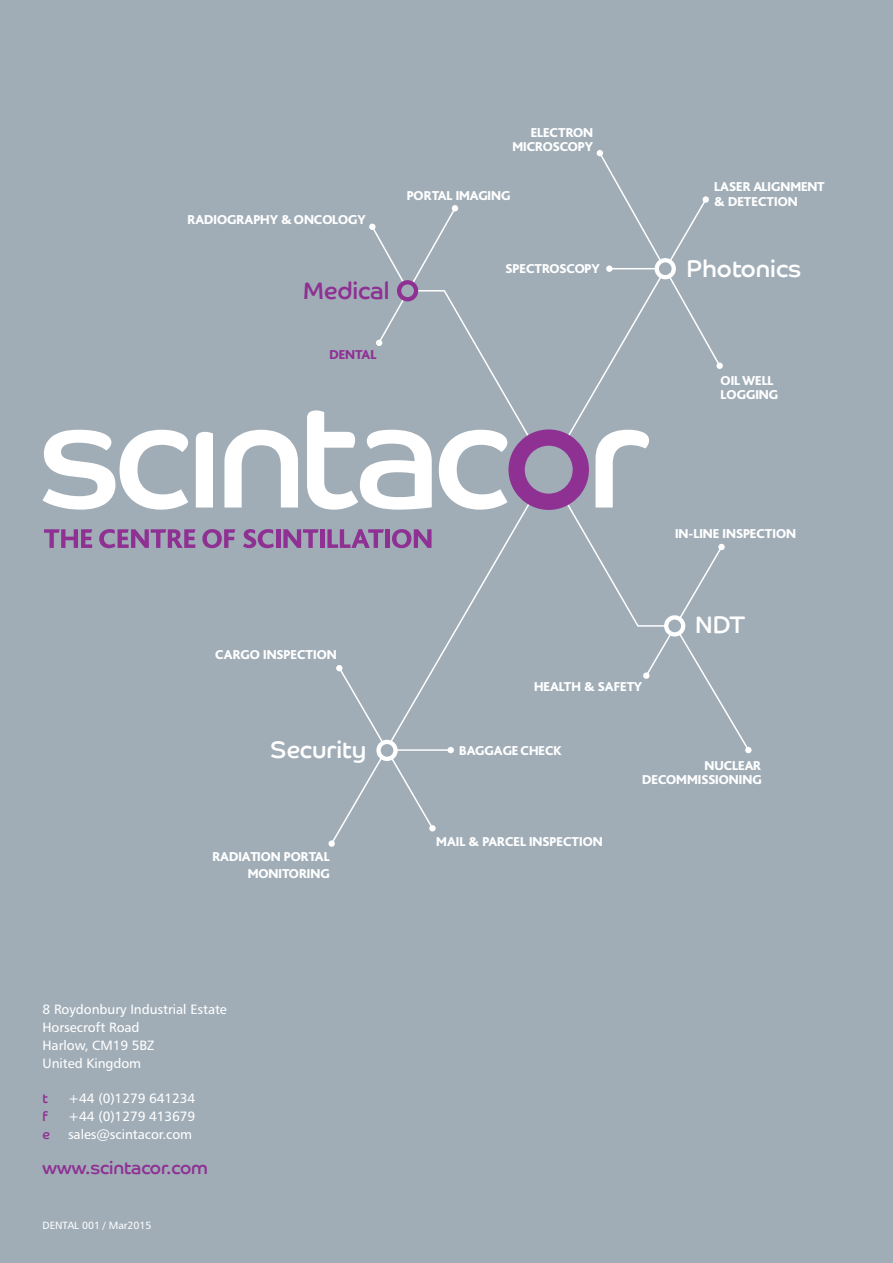
<style>
.page{position:relative;width:893px;height:1263px;background:#a0adb7}
.page>*{position:absolute;margin:0;border:0;box-sizing:border-box;transform-origin:0 0}
.t1{font:24px "Co Headline";color:#fff}
.t2{font:24px "Co Headline";color:#8e3193}
.t3{font:18px "Co Headline";letter-spacing:-.005em;color:#8e3193}
.t4{font:800 13.5px/14.7px "Bliss";color:#fff;text-align:right}
.t5{font:13.5px/18px "Humanist 777 BT Roman B";letter-spacing:-.005em;color:#fff}
.t6{font:800 13.5px "Bliss";color:#8e3193}
.t7{font:13.5px "Co Headline";color:#8e3193}
.t8{font:10.5px "Humanist 777 BT Roman B";letter-spacing:-.005em;color:#fff}
</style>
<div class="page">
<svg style="left:44px;top:529px;width:48px;height:19px"></svg>
<svg style="left:99px;top:529px;width:96px;height:19px"></svg>
<svg style="left:202px;top:529px;width:33px;height:19px"></svg>
<svg style="left:243px;top:529px;width:31px;height:19px"></svg>
<hr style="left:276px;top:529px;width:4px;height:19px;background:#8e3193">
<svg style="left:283px;top:529px;width:36px;height:19px"></svg>
<hr style="left:320px;top:529px;width:4px;height:19px;background:#8e3193">
<svg style="left:327px;top:529px;width:3px;height:19px"></svg>
<svg style="left:43px;top:430px;width:145px;height:80px"></svg>
<svg style="left:196px;top:432px;width:17px;height:75px"></svg>
<svg style="left:224px;top:430px;width:74px;height:77px"></svg>
<svg style="left:307px;top:410px;width:23px;height:100px"></svg>
<svg style="left:330px;top:208px;width:319px;height:638px"></svg>
<svg style="left:442px;top:289px;width:198px;height:339px"></svg>
<div style="left:508px;top:429px;width:81px;height:81px;background:#8e3193;border-radius:50%"></div>
<div style="left:525px;top:446px;width:48px;height:48px;background:#a0adb7;border-radius:50%"></div>
<div style="left:429px;top:825px;width:7px;height:6px;background:#fff;border-radius:50%"></div>
<svg style="left:448px;top:747px;width:6px;height:6px"></svg>
<svg style="left:336px;top:665px;width:98px;height:165px"></svg>
<div style="left:328px;top:840px;width:7px;height:7px;background:#fff;border-radius:50%"></div>
<svg style="left:636px;top:545px;width:115px;height:207px"></svg>
<div style="left:664px;top:615px;width:21px;height:21px;background:#fff;border-radius:50%"></div>
<div style="left:668px;top:620px;width:13px;height:12px;background:#a0adb7;border-radius:50%"></div>
<div style="left:643px;top:672px;width:6px;height:7px;background:#fff;border-radius:50%"></div>
<div style="left:745px;top:747px;width:7px;height:6px;background:#fff;border-radius:50%"></div>
<div style="left:718px;top:544px;width:7px;height:6px;background:#fff;border-radius:50%"></div>
<svg style="left:597px;top:150px;width:125px;height:218px"></svg>
<div style="left:703px;top:196px;width:6px;height:7px;background:#fff;border-radius:50%"></div>
<div style="left:716px;top:363px;width:7px;height:6px;background:#fff;border-radius:50%"></div>
<div style="left:606px;top:265px;width:6px;height:7px;background:#fff;border-radius:50%"></div>
<hr style="left:609px;top:268px;width:56px;height:1px;background:#fff">
<div style="left:655px;top:258px;width:21px;height:21px;background:#fff;border-radius:50%"></div>
<div style="left:659px;top:262px;width:13px;height:13px;background:#a0adb7;border-radius:50%"></div>
<svg style="left:369px;top:205px;width:89px;height:141px"></svg>
<hr style="left:395px;top:749px;width:56px;height:2px;background:#fff">
<p class="t4" style="left:187px;top:212px;width:180px">RADIOGRAPHY &amp; ONCOLOGY</p>
<h1 class="t2" style="left:303px;top:276px;width:88px">Medical</h1>
<p class="t4" style="left:512px;top:125px;width:82px">ELECTRON<br>MICROSCOPY</p>
<p class="t4" style="left:407px;top:189px;width:105px">PORTAL IMAGING</p>
<p class="t4" style="left:506px;top:261px;width:96px">SPECTROSCOPY</p>
<p class="t6" style="left:329px;top:348px;width:48px">DENTAL</p>
<p class="t4" style="left:714px;top:180px;width:112px;text-align:left">LASER ALIGNMENT &amp; DETECTION</p>
<h1 class="t1" style="left:687px;top:254px;width:116px">Photonics</h1>
<p class="t4" style="left:721px;top:373px;width:59px;text-align:left">OIL WELL<br>LOGGING</p>
<p class="t4" style="left:215px;top:648px;width:123px">CARGO INSPECTION</p>
<h1 class="t1" style="left:270px;top:735px;width:98px">Security</h1>
<p class="t4" style="left:212px;top:849px;width:119px;line-height:16.8px">RADIATION PORTAL<br>MONITORING</p>
<p class="t5" style="left:43px;top:1000px;width:186px">8 Roydonbury Industrial Estate<br>Horsecroft Road<br>Harlow, CM19 5BZ<br>United Kingdom</p>
<p class="t7" style="left:43px;top:1090px;width:7px">t</p>
<p class="t5" style="left:68px;top:1089px;width:129px">+44 (0)1279 641234</p>
<p class="t7" style="left:43px;top:1108px;width:7px">f</p>
<p class="t5" style="left:68px;top:1107px;width:129px">+44 (0)1279 413679</p>
<p class="t7" style="left:43px;top:1126px;width:9px">e</p>
<p class="t5" style="left:68px;top:1125px;width:126px">sales@scintacor.com</p>
<h2 class="t3" style="left:43px;top:1157px;width:167px">www.scintacor.com</h2>
<p class="t8" style="left:43px;top:1219px;width:111px">DENTAL 001 / Mar2015</p>
<p class="t4" style="left:675px;top:526px;width:123px">IN-LINE INSPECTION</p>
<p class="t4" style="left:534px;top:680px;width:110px">HEALTH &amp; SAFETY</p>
<p class="t4" style="left:459px;top:743px;width:104px">BAGGAGE CHECK</p>
<h1 class="t1" style="left:695px;top:610px;width:51px">NDT</h1>
<p class="t4" style="left:436px;top:835px;width:168px">MAIL &amp; PARCEL INSPECTION</p>
<p class="t4" style="left:642px;top:758px;width:121px">NUCLEAR<br>DECOMMISSIONING</p>
</div>
